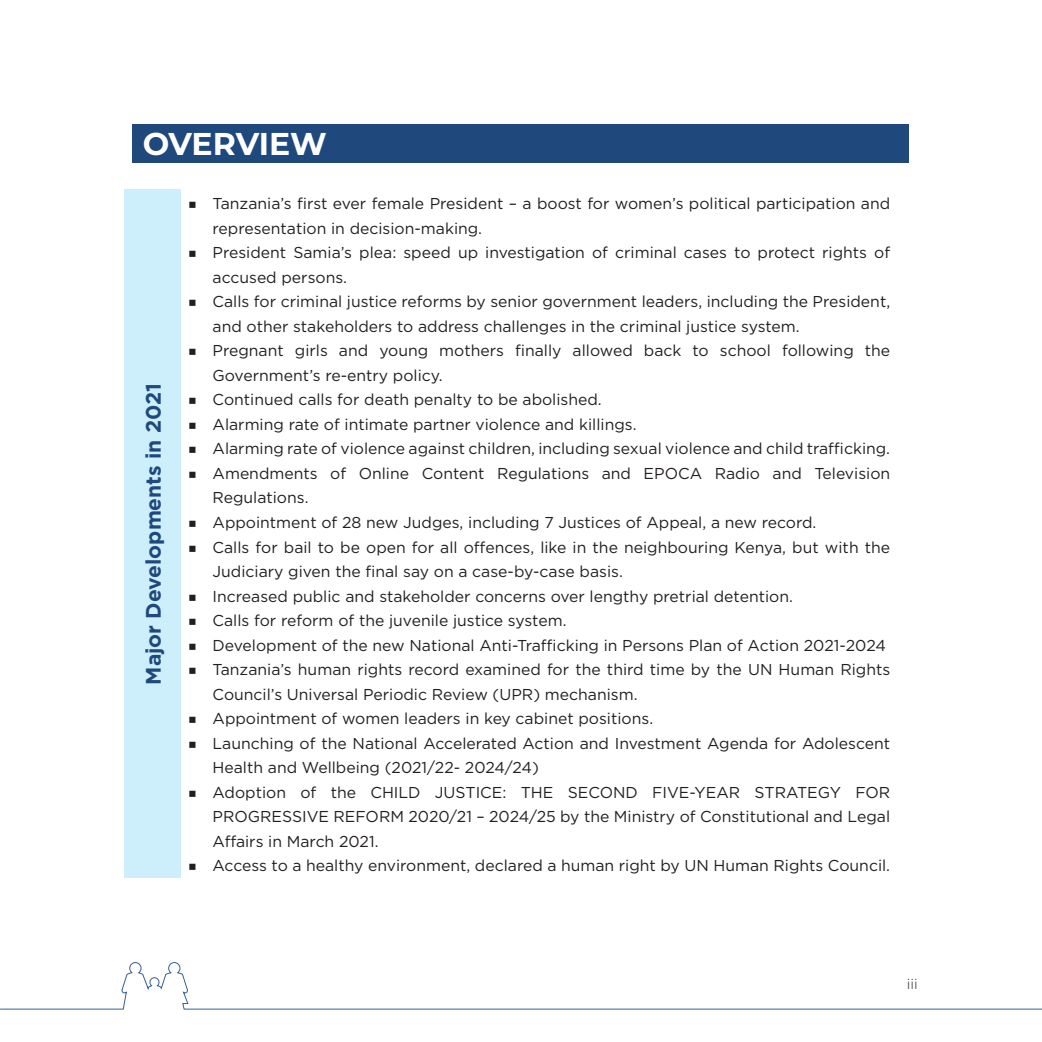
<style>
.page{position:relative;width:1042px;height:1042px;background:#fff}
.page>*{position:absolute;margin:0;border:0;box-sizing:border-box;transform-origin:0 0}
.t1{font:700 31.5px "Montserrat";letter-spacing:-.01em;color:#fff}
.t2{font:700 21px "Gotham";color:#1f497d}
.t3{font:15.75px/24.5px "Gotham";color:#231f20}
.t4{font:300 14px "Montserrat";color:#231f20}
.s1{font-family:"Montserrat";font-weight:300}
</style>
<div class="page">
<svg style="left:0;top:962px;width:1042px;height:48px"></svg>
<div style="left:124px;top:190px;width:57px;height:688px;background:#cceffb"></div>
<div style="left:133px;top:124px;width:776px;height:39px;background:#1f497d"></div>
<h1 class="t1" style="left:143px;top:121px;width:185px">OVERVIEW</h1>
<h2 class="t2" style="left:139px;top:684px;width:303px;rotate:-90deg">Major Developments in 2021</h2>
<p class="t3" style="left:213px;top:191px;width:679px;text-indent:-25px"><span class="s1">■</span> Tanzania’s first ever female President – a boost for women’s political participation and representation in decision-making.</p>
<p class="t3" style="left:213px;top:240px;width:679px;text-indent:-25px"><span class="s1">■</span> President Samia’s plea: speed up investigation of criminal cases to protect rights of accused persons.</p>
<p class="t3" style="left:213px;top:289px;width:679px;text-indent:-25px"><span class="s1">■</span> Calls for criminal justice reforms by senior government leaders, including the President, and other stakeholders to address challenges in the criminal justice system.</p>
<p class="t3" style="left:213px;top:338px;width:679px;text-indent:-25px"><span class="s1">■</span> Pregnant girls and young mothers finally allowed back to school following the<br>Government’s re-entry policy.</p>
<p class="t3" style="left:188px;top:387px;width:415px"><span class="s1">■</span> Continued calls for death penalty to be abolished.</p>
<p class="t3" style="left:188px;top:412px;width:450px"><span class="s1">■</span> Alarming rate of intimate partner violence and killings.</p>
<p class="t3" style="left:188px;top:436px;width:704px"><span class="s1">■</span> Alarming rate of violence against children, including sexual violence and child trafficking.</p>
<p class="t3" style="left:213px;top:461px;width:679px;text-indent:-25px"><span class="s1">■</span> Amendments of Online Content Regulations and EPOCA Radio and Television<br>Regulations.</p>
<p class="t3" style="left:188px;top:510px;width:630px"><span class="s1">■</span> Appointment of 28 new Judges, including 7 Justices of Appeal, a new record.</p>
<p class="t3" style="left:213px;top:534px;width:679px;text-indent:-25px"><span class="s1">■</span> Calls for bail to be open for all offences, like in the neighbouring Kenya, but with the<br>Judiciary given the final say on a case-by-case basis.</p>
<p class="t3" style="left:188px;top:583px;width:607px"><span class="s1">■</span> Increased public and stakeholder concerns over lengthy pretrial detention.</p>
<p class="t3" style="left:188px;top:608px;width:380px"><span class="s1">■</span> Calls for reform of the juvenile justice system.</p>
<p class="t3" style="left:188px;top:632px;width:700px"><span class="s1">■</span> Development of the new National Anti-Trafficking in Persons Plan of Action 2021-2024</p>
<p class="t3" style="left:213px;top:657px;width:679px;text-indent:-25px"><span class="s1">■</span> Tanzania’s human rights record examined for the third time by the UN Human Rights<br>Council’s Universal Periodic Review (UPR) mechanism.</p>
<p class="t3" style="left:188px;top:706px;width:467px"><span class="s1">■</span> Appointment of women leaders in key cabinet positions.</p>
<p class="t3" style="left:213px;top:730px;width:679px;text-indent:-25px"><span class="s1">■</span> Launching of the National Accelerated Action and Investment Agenda for Adolescent<br>Health and Wellbeing (2021/22- 2024/24)</p>
<p class="t3" style="left:213px;top:779px;width:679px;text-align:justify;text-indent:-25px"><span class="s1">■</span> Adoption of the CHILD JUSTICE: THE SECOND FIVE-YEAR STRATEGY FOR PROGRESSIVE REFORM 2020/21 – 2024/25 by the Ministry of Constitutional and Legal Affairs in March 2021.</p>
<p class="t3" style="left:188px;top:853px;width:704px"><span class="s1">■</span> Access to a healthy environment, declared a human right by UN Human Rights Council.</p>
<p class="t4" style="left:907px;top:974px;width:12px">iii</p>
</div>
